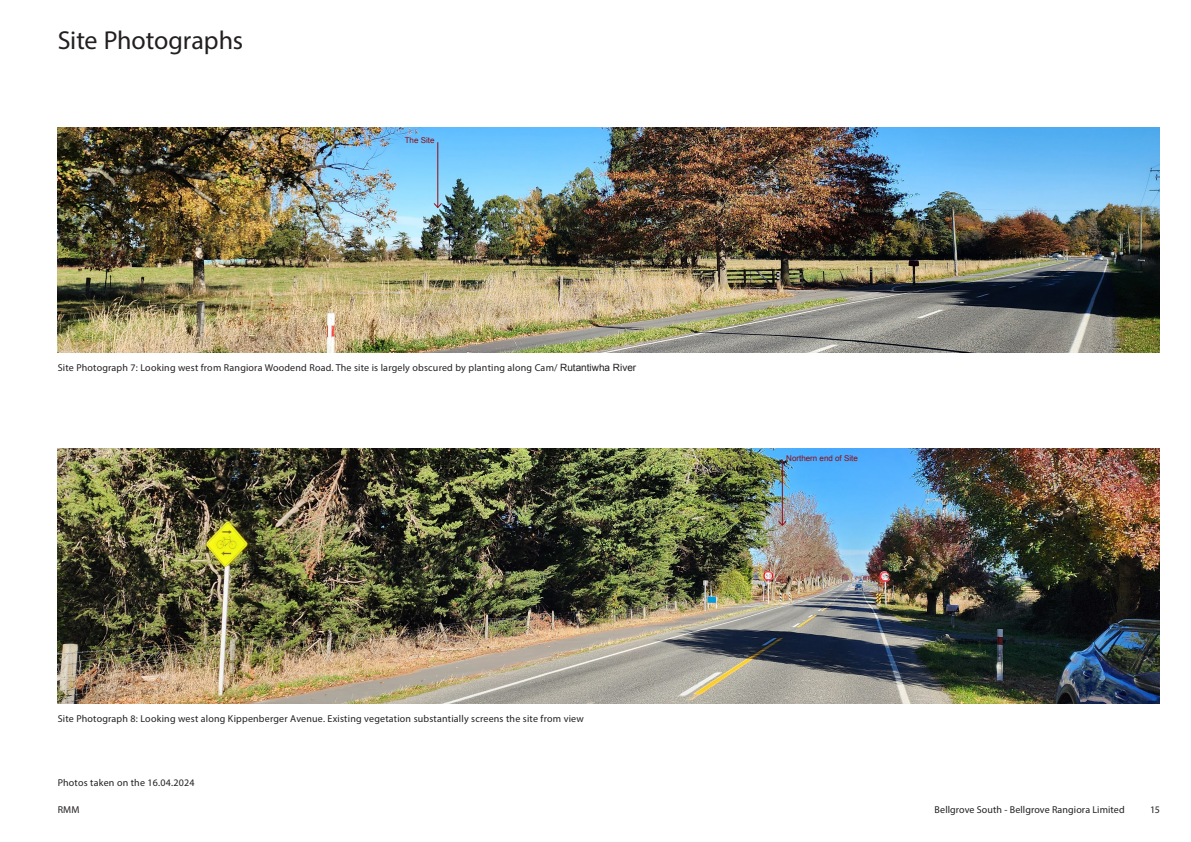
<style>
.page{position:relative;width:1191px;height:842px;background:#fff}
.page>*{position:absolute;margin:0;border:0;box-sizing:border-box;transform-origin:0 0}
.Title_26_30{font:26px "Myriad Pro";letter-spacing:-.005em;color:#231f20}
.Caption_7_5_9{font:10px "Myriad Pro";letter-spacing:.02em;color:#231f20}
.t1{font:8px "Arial";color:#910a0e}
.s1{font-family:"Arial"}
</style>
<div class="page">
<img style="left:58px;top:127px;width:1101px;height:225px">
<img style="left:58px;top:448px;width:1101px;height:255px">
<hr style="left:437px;top:142px;width:1px;height:65px;background:#910a0e">
<svg style="left:432px;top:202px;width:11px;height:7px"></svg>
<hr style="left:782px;top:460px;width:1px;height:65px;background:#910a0e">
<svg style="left:777px;top:520px;width:10px;height:7px"></svg>
<p class="Title_26_30" style="left:58px;top:24px;width:187px">Site Photographs</p>
<p class="t1" style="left:405px;top:135px;width:31px">The Site</p>
<p class="Caption_7_5_9" style="left:58px;top:361px;width:580px">Site Photograph 7: Looking west from Rangiora Woodend Road. The site is largely obscured by planting along Cam/ <span class="s1">Rutantiwha River</span></p>
<p class="Caption_7_5_9" style="left:58px;top:712px;width:527px">Site Photograph 8: Looking west along Kippenberger Avenue. Existing vegetation substantially screens the site from view</p>
<p class="Caption_7_5_9" style="left:58px;top:776px;width:138px">Photos taken on the 16.04.2024</p>
<p class="t1" style="left:786px;top:453px;width:73px">Northern end of Site</p>
<p class="Caption_7_5_9" style="left:58px;top:804px;width:23px">RMM</p>
<p class="Caption_7_5_9" style="left:934px;top:804px;width:192px">Bellgrove South - Bellgrove Rangiora Limited</p>
<p class="Caption_7_5_9" style="left:1150px;top:804px;width:11px">15</p>
</div>
